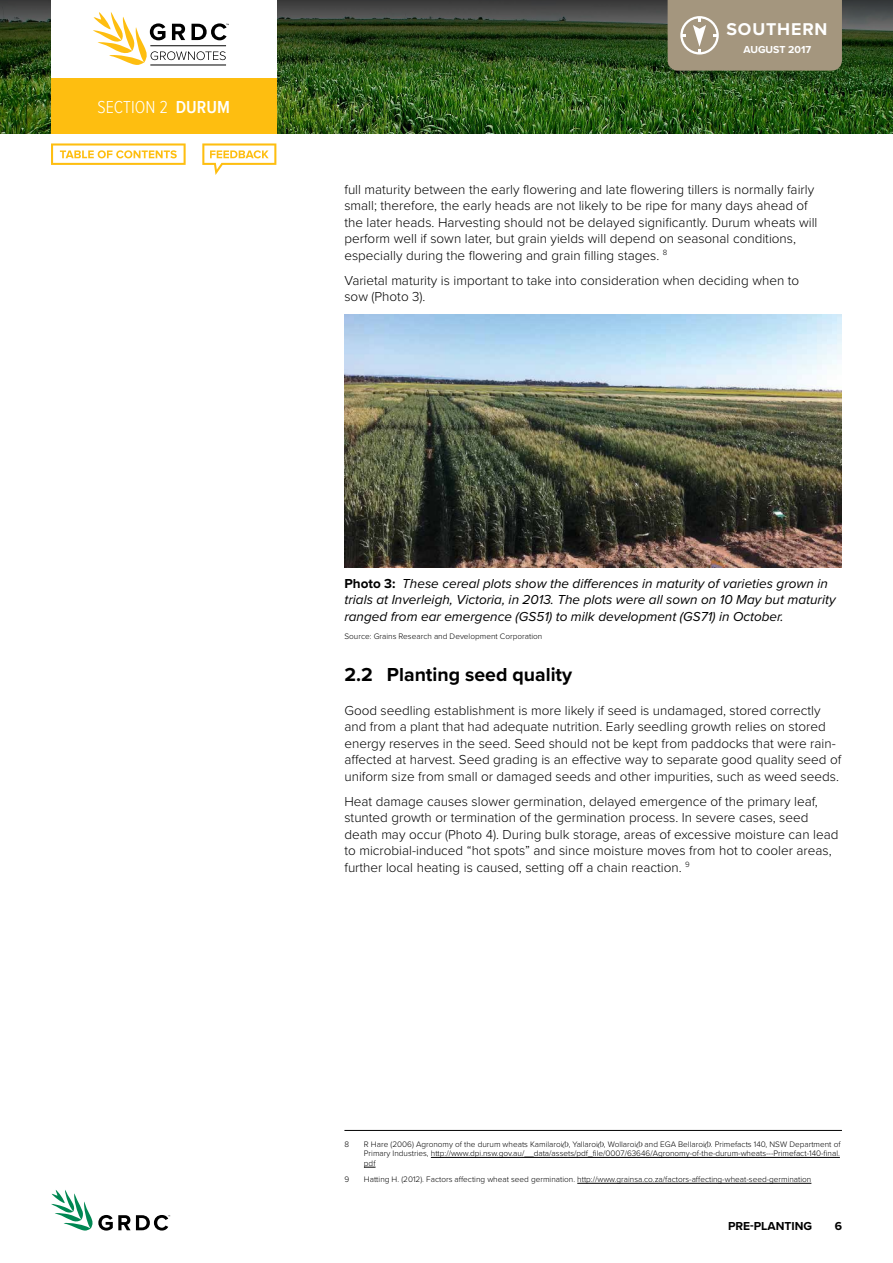
<style>
.page{position:relative;width:893px;height:1263px;background:#fff}
.page>*{position:absolute;margin:0;border:0;box-sizing:border-box;transform-origin:0 0}
.t1{font:700 19.5px "Proxima Nova";color:#000}
.t2{font:300 18px "Proxima Nova Cond";color:#fff}
.t3{font:700 17.7px "Proxima Nova";letter-spacing:.05em;color:#fff}
.t4{font:300 13.5px/16.5px "Proxima Nova";color:#000}
.t5{font:italic 13.5px/16.5px "Proxima Nova";color:#000}
.t6{font:700 12px "Proxima Nova";color:#000}
.t7{font:700 10.5px "Proxima Nova";color:#fff}
.t8{font:300 8.25px/9.8px "Proxima Nova";color:#000;text-align:justify}
.s1{font-weight:600}
.s2{font-weight:700;font-style:normal}
.s3{font-family:"Plant Breeders Webfont";font-weight:400}
</style>
<div class="page">
<img style="left:0;top:117px;width:893px;height:16px">
<img style="left:0;top:0;width:893px;height:117px">
<svg style="left:51px;top:1190px;width:119px;height:41px"></svg>
<div style="left:51px;top:0;width:225px;height:81px;background:#fff"></div>
<div style="left:51px;top:78px;width:225px;height:55px;background:#febe10"></div>
<div style="left:668px;top:0;width:174px;height:71px;background:#a4967e"></div>
<hr style="left:150px;top:65px;width:76px;height:1px;background:#000">
<svg style="left:93px;top:12px;width:136px;height:53px"></svg>
<img style="left:344px;top:315px;width:498px;height:253px">
<hr style="left:344px;top:1130px;width:498px;height:1px;background:#000">
<hr style="left:431px;top:1157px;width:409px;height:1px;background:#000">
<svg style="left:364px;top:1167px;width:12px;height:1px"></svg>
<hr style="left:577px;top:1183px;width:234px;height:1px;background:#000">
<svg style="left:51px;top:143px;width:135px;height:22px"></svg>
<svg style="left:202px;top:143px;width:74px;height:32px"></svg>
<h2 class="t2" style="left:97px;top:94px;width:90px">SECTION 2 <span class="s1">DURUM</span></h2>
<h3 class="t3" style="left:726px;top:19px;width:103px">SOUTHERN</h3>
<p class="t7" style="left:743px;top:41px;width:15px">August</p>
<p class="t7" style="left:788px;top:41px;width:24px">2017</p>
<p class="t4" style="left:344px;top:180px;width:475px">full maturity between the early flowering and late flowering tillers is normally fairly small; therefore, the early heads are not likely to be ripe for many days ahead of the later heads. Harvesting should not be delayed significantly. Durum wheats will perform well if sown later, but grain yields will depend on seasonal conditions, especially during the flowering and grain filling stages. <sup>8</sup></p>
<p class="t4" style="left:344px;top:271px;width:456px">Varietal maturity is important to take into consideration when deciding when to sow (Photo 3).</p>
<p class="t5" style="left:344px;top:574px;width:493px"><span class="s2">Photo 3:</span> These cereal plots show the differences in maturity of varieties grown in trials at Inverleigh, Victoria, in 2013. The plots were all sown on 10 May but maturity ranged from ear emergence (GS51) to milk development (GS71) in October.</p>
<p class="t8" style="left:344px;top:631px;width:199px">Source: Grains Research and Development Corporation</p>
<h1 class="t1" style="left:344px;top:660px;width:229px">2.2 Planting seed quality</h1>
<p class="t4" style="left:344px;top:701px;width:498px">Good seedling establishment is more likely if seed is undamaged, stored correctly and from a plant that had adequate nutrition. Early seedling growth relies on stored energy reserves in the seed. Seed should not be kept from paddocks that were rain&shy;affected at harvest. Seed grading is an effective way to separate good quality seed of uniform size from small or damaged seeds and other impurities, such as weed seeds.</p>
<p class="t4" style="left:344px;top:792px;width:495px">Heat damage causes slower germination, delayed emergence of the primary leaf, stunted growth or termination of the germination process. In severe cases, seed death may occur (Photo 4). During bulk storage, areas of excessive moisture can lead to microbial-induced “hot spots” and since moisture moves from hot to cooler areas, further local heating is caused, setting off a chain reaction. <sup>9</sup></p>
<p class="t8" style="left:344px;top:1138px;width:6px">8</p>
<p class="t8" style="left:364px;top:1138px;width:478px">R Hare (2006) Agronomy of the durum wheats Kamilaroi<span class="s3">P</span>, Yallaroi<span class="s3">P</span>, Wollaroi<span class="s3">P</span> and EGA Bellaroi<span class="s3">P</span>. Primefacts 140, NSW Department of Primary Industries, http://www.dpi.nsw.gov.au/__data/assets/pdf_file/0007/63646/Agronomy-of-the-durum-wheats---Primefact-140-final. pdf</p>
<p class="t8" style="left:344px;top:1174px;width:6px">9</p>
<p class="t8" style="left:364px;top:1174px;width:449px">Hatting H. (2012). Factors affecting wheat seed germination. http://www.grainsa.co.za/factors-affecting-wheat-seed-germination</p>
<p class="t6" style="left:750px;top:1217px;width:12px">-planting</p>
<p class="t6" style="left:835px;top:1217px;width:9px">6</p>
</div>
